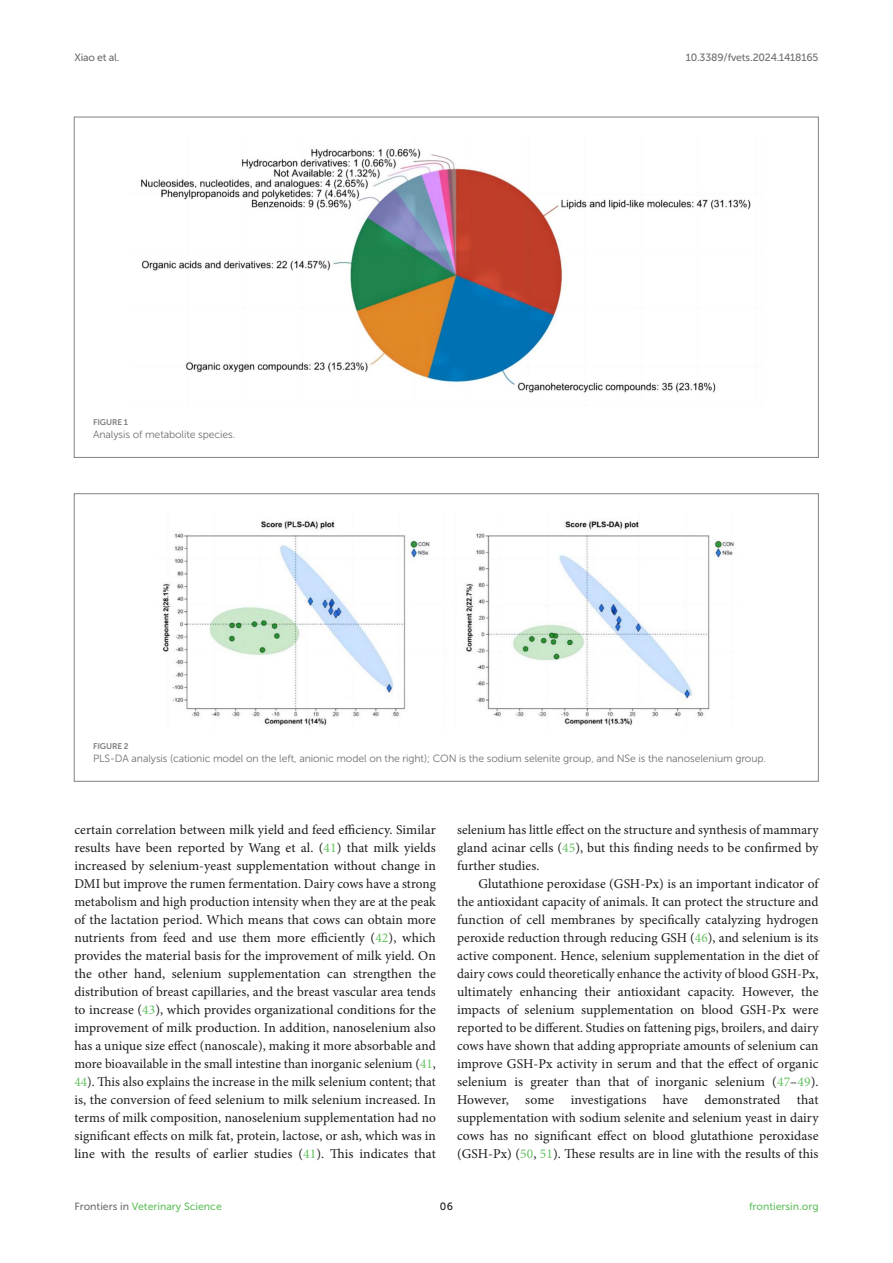
<style>
.page{position:relative;width:893px;height:1263px;background:#fff}
.page>*{position:absolute;margin:0;border:0;box-sizing:border-box;transform-origin:0 0}
.TEXT{font:13.5px/18px "Minion Pro";letter-spacing:.005em;color:#1b1c1b;text-align:justify}
.FIG_LEG{font:10.5px "Museo Sans 300";letter-spacing:-.01em;color:#706f70}
.t1{font:10.5px "Museo Sans 500";color:#65c161}
.t2{font:10.5px "Museo Sans 500";letter-spacing:-.015em;color:#706f70}
.t3{font:10.5px "Museo Sans 500";color:#1b1c1b}
.FIG_HD{font:8.25px "Museo Sans 700";letter-spacing:-.01em;color:#7e7f7f}
.s1{color:#65c161}
.s2{color:#706f70}
</style>
<div class="page">
<img style="left:162px;top:521px;width:572px;height:205px">
<img style="left:140px;top:148px;width:611px;height:245px">
<p class="t2" style="left:74px;top:51px;width:47px">Xiao et al.</p>
<p class="t2" style="left:686px;top:51px;width:134px">10.3389/fvets.2024.1418165</p>
<p class="FIG_HD" style="left:93px;top:417px;width:37px">FIGURE 1</p>
<p class="FIG_LEG" style="left:93px;top:429px;width:144px">Analysis of metabolite species.</p>
<p class="FIG_HD" style="left:93px;top:741px;width:37px">FIGURE 2</p>
<p class="FIG_LEG" style="left:93px;top:753px;width:674px">PLS-DA analysis (cationic model on the left, anionic model on the right); CON is the sodium selenite group, and NSe is the nanoselenium group.</p>
<p class="TEXT" style="left:74px;top:821px;width:363px">certain correlation between milk yield and feed efficiency. Similar results have been reported by Wang et al. (<span class="s1">41</span>) that milk yields increased by selenium-yeast supplementation without change in DMI but improve the rumen fermentation. Dairy cows have a strong metabolism and high production intensity when they are at the peak of the lactation period. Which means that cows can obtain more nutrients from feed and use them more efficiently (<span class="s1">42</span>), which provides the material basis for the improvement of milk yield. On the other hand, selenium supplementation can strengthen the distribution of breast capillaries, and the breast vascular area tends to increase (<span class="s1">43</span>), which provides organizational conditions for the improvement of milk production. In addition, nanoselenium also has a unique size effect (nanoscale), making it more absorbable and more bioavailable in the small intestine than inorganic selenium (<span class="s1">41</span>, <span class="s1">44</span>). This also explains the increase in the milk selenium content; that is, the conversion of feed selenium to milk selenium increased. In terms of milk composition, nanoselenium supplementation had no significant effects on milk fat, protein, lactose, or ash, which was in line with the results of earlier studies (<span class="s1">41</span>). This indicates that</p>
<p class="TEXT" style="left:457px;top:821px;width:363px">selenium has little effect on the structure and synthesis of mammary gland acinar cells (<span class="s1">45</span>), but this finding needs to be confirmed by further studies.</p>
<p class="TEXT" style="left:457px;top:875px;width:363px;text-indent:21px">Glutathione peroxidase (GSH-Px) is an important indicator of the antioxidant capacity of animals. It can protect the structure and function of cell membranes by specifically catalyzing hydrogen peroxide reduction through reducing GSH (<span class="s1">46</span>), and selenium is its active component. Hence, selenium supplementation in the diet of dairy cows could theoretically enhance the activity of blood GSH-Px, ultimately enhancing their antioxidant capacity. However, the impacts of selenium supplementation on blood GSH-Px were reported to be different. Studies on fattening pigs, broilers, and dairy cows have shown that adding appropriate amounts of selenium can improve GSH-Px activity in serum and that the effect of organic selenium is greater than that of inorganic selenium (<span class="s1">47</span>–<span class="s1">49</span>).<br>However, some investigations have demonstrated that supplementation with sodium selenite and selenium yeast in dairy cows has no significant effect on blood glutathione peroxidase (GSH-Px) (<span class="s1">50</span>, <span class="s1">51</span>). These results are in line with the results of this</p>
<p class="t1" style="left:74px;top:1200px;width:149px"><span class="s2">Frontiers in</span> Veterinary Science</p>
<p class="t3" style="left:440px;top:1200px;width:15px">06</p>
<p class="t1" style="left:749px;top:1200px;width:71px">frontiersin.org</p>
</div>
